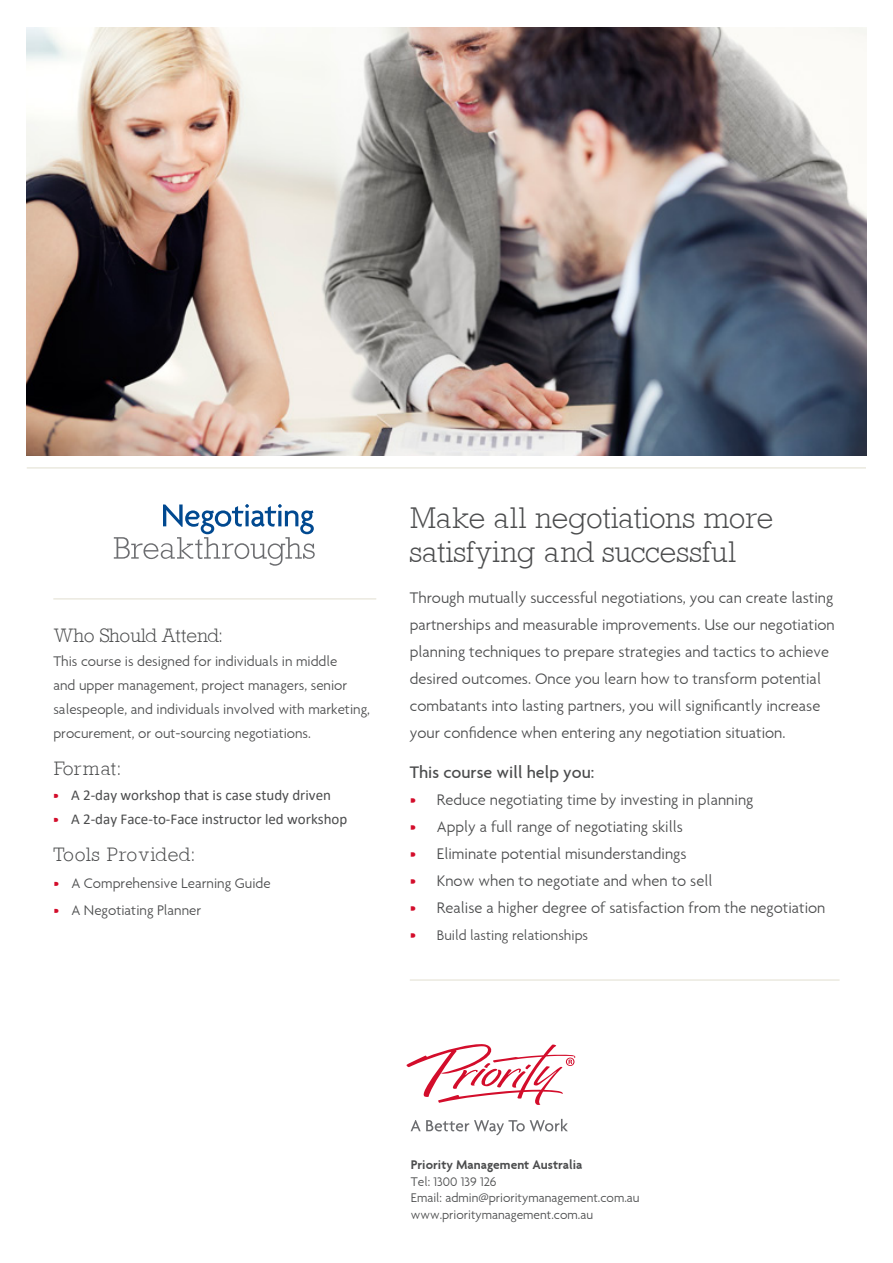
<style>
.page{position:relative;width:893px;height:1263px;background:#fff}
.page>*{position:absolute;margin:0;border:0;box-sizing:border-box;transform-origin:0 0}
.t1{font:30px/34.2px "Astute Light SSK";letter-spacing:.01em;color:#4b4c4d}
.t2{font:19.5px "Astute Light SSK";color:#4b4c4d}
.t3{font:19.5px "Astute Light SSK";letter-spacing:.05em;color:#4b4c4d}
.t4{font:18px "Priority Sans";color:#4b4c4d}
.t5{font:300 16.5px/27px "Priority Sans";color:#4b4c4d}
.t6{font:300 15px/24px "Priority Sans";color:#4b4c4d}
.t7{font:15px "Calibri";color:#4b4c4d}
.t8{font:300 13.5px "Priority Sans";color:#4b4c4d}
.t9{font:600 13.5px "Priority Sans";color:#4b4c4d}
.s1{font-family:"Priority Sans";font-weight:300;color:#d30d2b}
.s2{color:#d30d2b}
.s3{font-size:16.5px;color:#d30d2b}
</style>
<div class="page">
<hr style="left:410px;top:979px;width:430px;height:2px;background:#ebe9df">
<hr style="left:27px;top:467px;width:839px;height:2px;background:#ebe9df">
<img style="left:27px;top:27px;width:839px;height:428px">
<svg style="left:114px;top:504px;width:201px;height:62px"></svg>
<svg style="left:411px;top:1119px;width:157px;height:16px"></svg>
<svg style="left:406px;top:1044px;width:169px;height:61px"></svg>
<hr style="left:53px;top:598px;width:323px;height:2px;background:#ebe9df">
<p class="t2" style="left:53px;top:624px;width:171px">Who Should Attend:</p>
<p class="t6" style="left:53px;top:649px;width:318px">This course is designed for individuals in middle<br>and upper management, project managers, senior salespeople, and individuals involved with marketing, procurement, or out-sourcing negotiations.</p>
<p class="t2" style="left:53px;top:757px;width:69px">Format:</p>
<p class="t7" style="left:53px;top:784px;width:280px"><span class="s1">•</span> A 2-day workshop that is case study driven</p>
<p class="t7" style="left:53px;top:808px;width:296px"><span class="s1">•</span> A 2-day Face-to-Face instructor led workshop</p>
<p class="t3" style="left:53px;top:843px;width:143px">Tools Provided:</p>
<p class="t6" style="left:53px;top:871px;width:219px"><span class="s2">•</span> A Comprehensive Learning Guide</p>
<p class="t6" style="left:53px;top:898px;width:149px"><span class="s2">•</span> A Negotiating Planner</p>
<p class="t1" style="left:410px;top:501px;width:365px">Make all negotiations more satisfying and successful</p>
<p class="t5" style="left:410px;top:584px;width:427px">Through mutually successful negotiations, you can create lasting partnerships and measurable improvements. Use our negotiation planning techniques to prepare strategies and tactics to achieve desired outcomes. Once you learn how to transform potential combatants into lasting partners, you will significantly increase your confidence when entering any negotiation situation.</p>
<p class="t4" style="left:410px;top:761px;width:186px">This course will help you:</p>
<p class="t5" style="left:410px;top:786px;width:345px"><span class="s2">•</span> Reduce negotiating time by investing in planning</p>
<p class="t5" style="left:410px;top:813px;width:275px"><span class="s2">•</span> Apply a full range of negotiating skills</p>
<p class="t5" style="left:410px;top:840px;width:278px"><span class="s2">•</span> Eliminate potential misunderstandings</p>
<p class="t5" style="left:410px;top:867px;width:304px"><span class="s2">•</span> Know when to negotiate and when to sell</p>
<p class="t5" style="left:410px;top:894px;width:417px"><span class="s2">•</span> Realise a higher degree of satisfaction from the negotiation</p>
<p class="t6" style="left:410px;top:923px;width:180px"><span class="s3">•</span> Build lasting relationships</p>
<p class="t9" style="left:411px;top:1157px;width:173px">Priority Management Australia</p>
<p class="t8" style="left:411px;top:1173px;width:87px">Tel: 1300 139 126</p>
<p class="t8" style="left:411px;top:1190px;width:230px">Email: admin@prioritymanagement.com.au</p>
<p class="t8" style="left:411px;top:1206px;width:184px">www.prioritymanagement.com.au</p>
</div>
